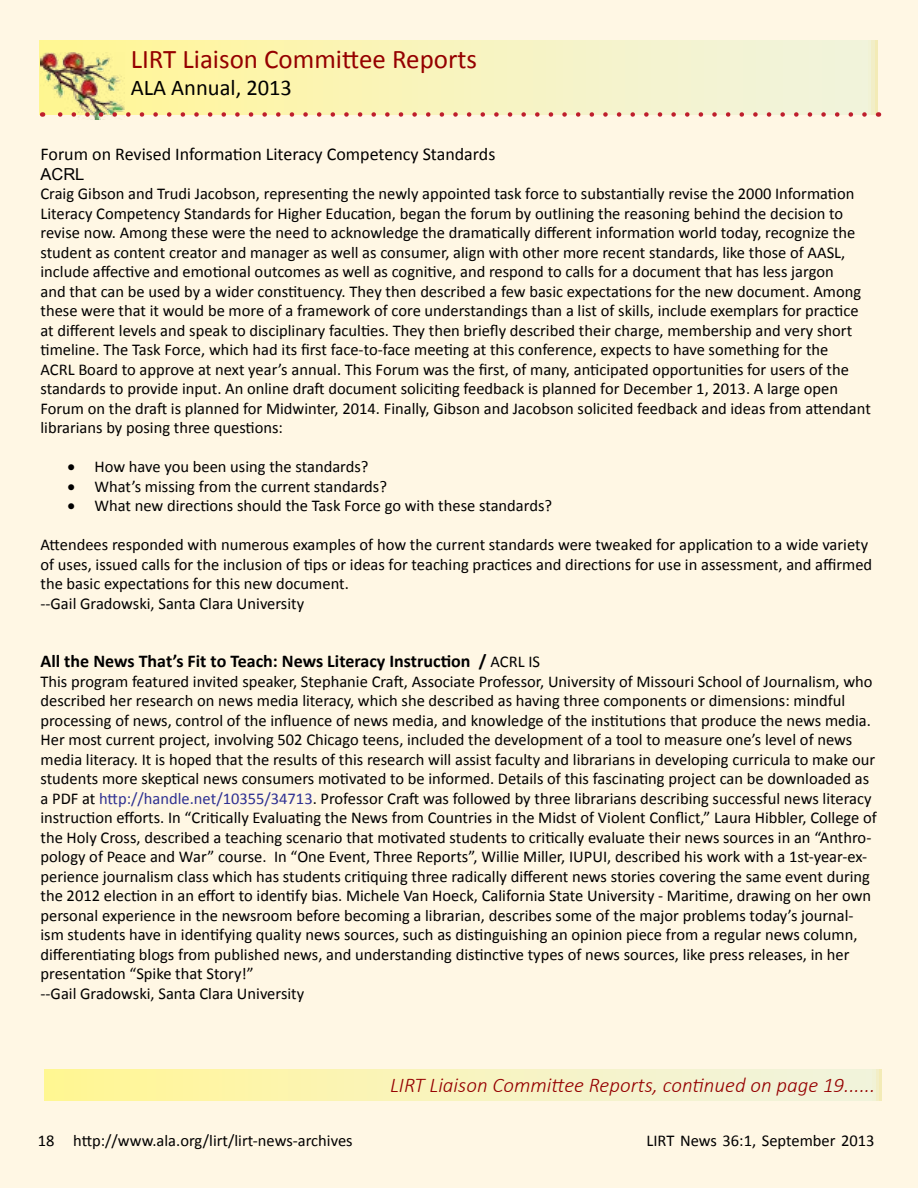
<style>
.page{position:relative;width:918px;height:1188px;background:#fff7e4}
.page>*{position:absolute;margin:0;border:0;box-sizing:border-box;transform-origin:0 0}
.t1{font:27px "Calibri";color:#950000}
.t2{font:22.5px "Calibri";color:#000}
.t3{font:italic 300 21px "Calibri";color:#950000}
.t4{font:700 18px "Calibri";color:#000}
.t5{font:18px "Calibri";color:#000}
.t6{font:16.5px/19.5px "Calibri";color:#000}
.t7{font:16.5px "Arial";color:#000}
.s1{font-weight:400;font-size:16.5px}
.s2{color:#2e3092}
</style>
<div class="page">
<div style="left:40px;top:40px;width:838px;height:74px;background:linear-gradient(to right,#fff697,#f0f2e1)"></div>
<img style="left:41px;top:52px;width:84px;height:68px">
<svg style="left:49px;top:112px;width:816px;height:5px"></svg>
<div style="left:44px;top:1069px;width:838px;height:32px;background:linear-gradient(to right,#fff697,#f0f2e1)"></div>
<h1 class="t1" style="left:131px;top:41px;width:348px">LIRT Liaison Committee Reports</h1>
<h2 class="t2" style="left:131px;top:73px;width:163px">ALA Annual, 2013</h2>
<p class="t5" style="left:40px;top:143px;width:456px">Forum on Revised Information Literacy Competency Standards</p>
<p class="t7" style="left:40px;top:163px;width:46px">ACRL</p>
<p class="t6" style="left:40px;top:184px;width:832px">Craig Gibson and Trudi Jacobson, representing the newly appointed task force to substantially revise the 2000 Information Literacy Competency Standards for Higher Education, began the forum by outlining the reasoning behind the decision to revise now. Among these were the need to acknowledge the dramatically different information world today, recognize the student as content creator and manager as well as consumer, align with other more recent standards, like those of AASL, include affective and emotional outcomes as well as cognitive, and respond to calls for a document that has less jargon<br>and that can be used by a wider constituency. They then described a few basic expectations for the new document. Among these were that it would be more of a framework of core understandings than a list of skills, include exemplars for practice at different levels and speak to disciplinary faculties. They then briefly described their charge, membership and very short timeline. The Task Force, which had its first face-to-face meeting at this conference, expects to have something for the<br>ACRL Board to approve at next year’s annual. This Forum was the first, of many, anticipated opportunities for users of the standards to provide input. An online draft document soliciting feedback is planned for December 1, 2013. A large open Forum on the draft is planned for Midwinter, 2014. Finally, Gibson and Jacobson solicited feedback and ideas from attendant librarians by posing three questions:</p>
<p class="t6" style="left:67px;top:457px;width:303px">• How have you been using the standards?</p>
<p class="t6" style="left:67px;top:477px;width:321px">• What’s missing from the current standards?</p>
<p class="t6" style="left:67px;top:496px;width:486px">• What new directions should the Task Force go with these standards?</p>
<p class="t6" style="left:40px;top:535px;width:833px">Attendees responded with numerous examples of how the current standards were tweaked for application to a wide variety of uses, issued calls for the inclusion of tips or ideas for teaching practices and directions for use in assessment, and affirmed the basic expectations for this new document.<br>--Gail Gradowski, Santa Clara University</p>
<p class="t4" style="left:40px;top:650px;width:501px">All the News That’s Fit to Teach: News Literacy Instruction / <span class="s1">ACRL IS</span></p>
<p class="t6" style="left:41px;top:672px;width:838px">This program featured invited speaker, Stephanie Craft, Associate Professor, University of Missouri School of Journalism, who described her research on news media literacy, which she described as having three components or dimensions: mindful processing of news, control of the influence of news media, and knowledge of the institutions that produce the news media.<br>Her most current project, involving 502 Chicago teens, included the development of a tool to measure one’s level of news media literacy. It is hoped that the results of this research will assist faculty and librarians in developing curricula to make our students more skeptical news consumers motivated to be informed. Details of this fascinating project can be downloaded as a PDF at <span class="s2">http://handle.net/10355/34713</span>. Professor Craft was followed by three librarians describing successful news literacy instruction efforts. In “Critically Evaluating the News from Countries in the Midst of Violent Conflict,” Laura Hibbler, College of the Holy Cross, described a teaching scenario that motivated students to critically evaluate their news sources in an “Anthro&shy;pology of Peace and War” course. In “One Event, Three Reports”, Willie Miller, IUPUI, described his work with a 1st-year-ex&shy;perience journalism class which has students critiquing three radically different news stories covering the same event during the 2012 election in an effort to identify bias. Michele Van Hoeck, California State University - Maritime, drawing on her own personal experience in the newsroom before becoming a librarian, describes some of the major problems today’s journal&shy;ism students have in identifying quality news sources, such as distinguishing an opinion piece from a regular news column, differentiating blogs from published news, and understanding distinctive types of news sources, like press releases, in her presentation “Spike that Story!”<br>--Gail Gradowski, Santa Clara University</p>
<p class="t3" style="left:390px;top:1072px;width:487px">LIRT Liaison Committee Reports, continued on page 19......</p>
<p class="t6" style="left:38px;top:1130px;width:316px">18 http://www.ala.org/lirt/lirt-news-archives</p>
<p class="t6" style="left:646px;top:1130px;width:230px">LIRT News 36:1, September 2013</p>
</div>
